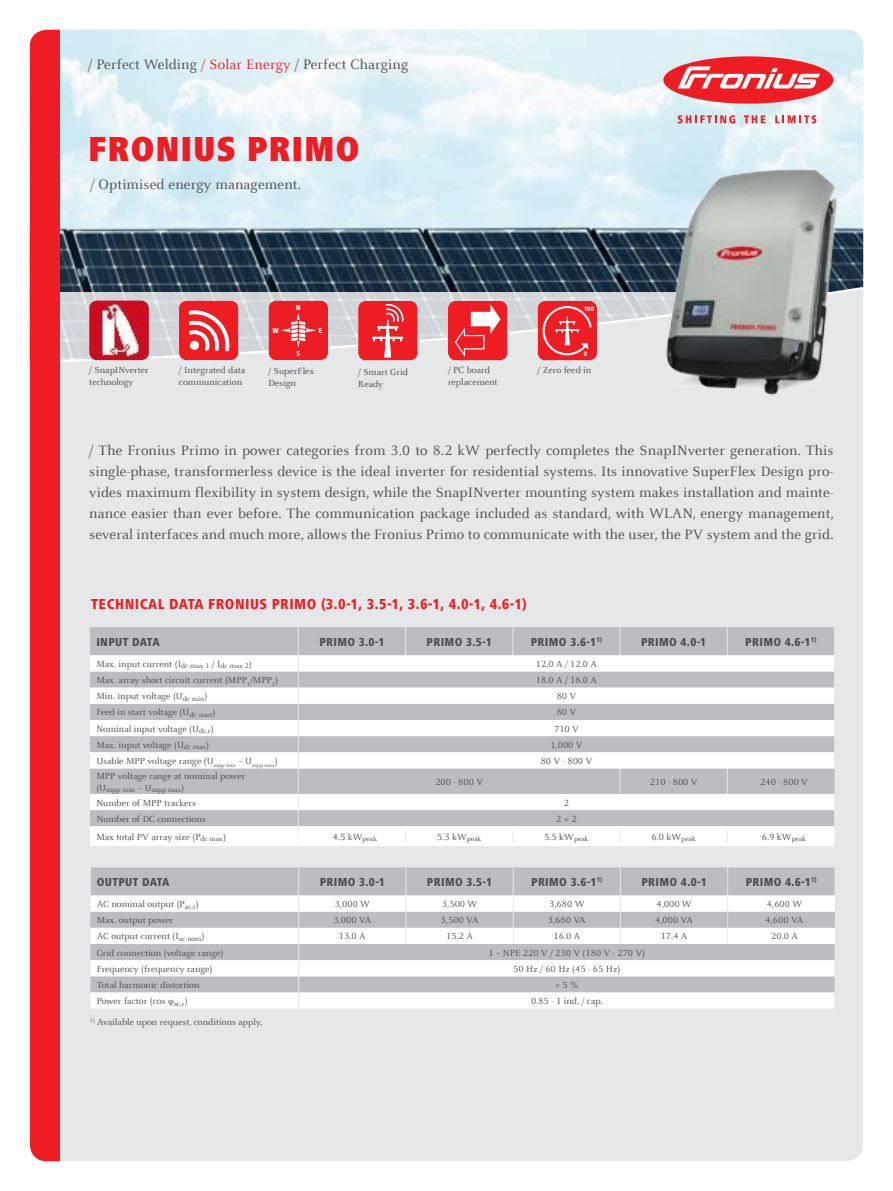
<style>
.page{position:relative;width:893px;height:1191px;background:#fff}
.page>*{position:absolute;margin:0;border:0;box-sizing:border-box;transform-origin:0 0}
.t1{font:900 condensed 36px "Frutiger Next LTW1 G";letter-spacing:.02em;color:#ee1d23}
.t2{font:15px/21px "Celeste Offc Pro";letter-spacing:.01em;color:#4b4c4d;text-align:justify}
.t3{font:800 condensed 15px "Frutiger Next LTW1 G";letter-spacing:.03em;color:#ee1d23}
.t4{font:800 condensed 12px "Frutiger Next LTW1 G";letter-spacing:.03em;color:#4b4c4d}
.t5{font:9.75px/12px "Celeste Offc Pro";color:#4b4c4d}
.t6{font:7.5px "Celeste Offc Pro";color:#4b4c4d}
.t7{font:800 condensed 7.5px "Frutiger Next LTW1 G";color:#fff}
.t8{font:700 6.3px "Arial";color:#fff}
.s1{color:#ee1d23}
</style>
<div class="page">
<div style="left:30px;top:30px;width:833px;height:1131px;background:#e6e7e9;border-radius:17px"></div>
<svg style="left:60px;top:30px;width:803px;height:332px"></svg>
<div style="left:663px;top:56px;width:170px;height:48px;background:#ee1d23;border-radius:50%"></div>
<svg style="left:678px;top:66px;width:142px;height:22px"></svg>
<svg style="left:678px;top:115px;width:57px;height:8px"></svg>
<svg style="left:744px;top:115px;width:21px;height:8px"></svg>
<svg style="left:775px;top:115px;width:41px;height:8px"></svg>
<img style="left:652px;top:149px;width:197px;height:246px">
<svg style="left:358px;top:301px;width:60px;height:59px;background:#ee3b40"></svg>
<svg style="left:448px;top:301px;width:59px;height:59px;background:#f04348"></svg>
<svg style="left:269px;top:300px;width:59px;height:60px;background:#ee3137"></svg>
<svg style="left:179px;top:300px;width:59px;height:60px;background:#ef484d"></svg>
<svg style="left:538px;top:301px;width:59px;height:59px;background:#ef3c41"></svg>
<img style="left:89px;top:300px;width:60px;height:60px">
<div style="left:30px;top:30px;width:30px;height:1131px;background:#ee1d23"></div>
<div style="left:90px;top:627px;width:208px;height:28px;background:#bcbdc0"></div>
<svg style="left:90px;top:655px;width:208px;height:191px;background:#dfe0e1"></svg>
<svg style="left:298px;top:627px;width:537px;height:219px;background:#dbdbdd"></svg>
<div style="left:91px;top:867px;width:743px;height:28px;background:#bcbdc0"></div>
<svg style="left:90px;top:896px;width:745px;height:112px;background:#e2e2e3"></svg>
<svg style="left:834px;top:867px;width:1px;height:28px"></svg>
<svg style="left:406px;top:867px;width:1px;height:77px"></svg>
<svg style="left:513px;top:867px;width:1px;height:77px"></svg>
<svg style="left:620px;top:867px;width:1px;height:77px"></svg>
<svg style="left:727px;top:867px;width:1px;height:77px"></svg>
<svg style="left:298px;top:867px;width:1px;height:141px"></svg>
<svg style="left:834px;top:944px;width:1px;height:64px"></svg>
<h2 class="t2" style="left:88px;top:54px;width:322px">/ Perfect Welding <span class="s1">/ Solar Energy</span> / Perfect Charging</h2>
<h1 class="t1" style="left:88px;top:128px;width:273px">FRONIUS PRIMO</h1>
<h2 class="t2" style="left:90px;top:173px;width:212px">/ Optimised energy management.</h2>
<p class="t7" style="left:272px;top:326px;width:8px">W</p>
<p class="t7" style="left:296px;top:303px;width:6px">N</p>
<p class="t7" style="left:296px;top:349px;width:5px">S</p>
<p class="t7" style="left:319px;top:326px;width:5px">E</p>
<p class="t8" style="left:584px;top:304px;width:12px">100</p>
<p class="t8" style="left:584px;top:349px;width:5px">0</p>
<p class="t5" style="left:89px;top:364px;width:61px">/ SnapINverter</p>
<p class="t5" style="left:538px;top:364px;width:55px">/ Zero feed-in</p>
<p class="t5" style="left:89px;top:376px;width:46px">technology</p>
<p class="t5" style="left:179px;top:364px;width:68px">/ Integrated data communication</p>
<p class="t5" style="left:358px;top:366px;width:51px">/ Smart Grid<br>Ready</p>
<p class="t5" style="left:448px;top:364px;width:51px">/ PC board replacement</p>
<p class="t5" style="left:269px;top:364px;width:47px">/ SuperFlex<br>Design</p>
<p class="t2" style="left:89px;top:439px;width:746px">/ The Fronius Primo in power categories from 3.0 to 8.2 kW perfectly completes the SnapINverter generation. This single-phase, transformerless device is the ideal inverter for residential systems. Its innovative SuperFlex Design pro&shy;vides maximum flexibility in system design, while the SnapINverter mounting system makes installation and mainte&shy;nance easier than ever before. The communication package included as standard, with WLAN, energy management, several interfaces and much more, allows the Fronius Primo to communicate with the user, the PV system and the grid.</p>
<h2 class="t3" style="left:91px;top:595px;width:437px">TECHNICAL DATA FRONIUS PRIMO (3.0-1, 3.5-1, 3.6-1, 4.0-1, 4.6-1)</h2>
<p class="t4" style="left:96px;top:634px;width:65px">INPUT DATA</p>
<p class="t4" style="left:319px;top:634px;width:67px">PRIMO 3.0-1</p>
<p class="t4" style="left:427px;top:634px;width:67px">PRIMO 3.5-1</p>
<p class="t4" style="left:531px;top:634px;width:73px">PRIMO 3.6-1<sup>1)</sup></p>
<p class="t4" style="left:641px;top:634px;width:67px">PRIMO 4.0-1</p>
<p class="t4" style="left:745px;top:634px;width:73px">PRIMO 4.6-1<sup>1)</sup></p>
<p class="t5" style="left:96px;top:658px;width:157px">Max. input current (I<sub>dc</sub> <sub>max</sub> <sub>1</sub> / I<sub>dc</sub> <sub>max</sub> <sub>2</sub>)</p>
<p class="t5" style="left:536px;top:658px;width:63px">12.0 A / 12.0 A</p>
<p class="t5" style="left:96px;top:674px;width:183px">Max. array short circuit current (MPP<sub>1</sub>/MPP<sub>2</sub>)</p>
<p class="t5" style="left:536px;top:674px;width:63px">18.0 A / 18.0 A</p>
<p class="t5" style="left:96px;top:690px;width:113px">Min. input voltage (U<sub>dc</sub> <sub>min</sub>)</p>
<p class="t5" style="left:557px;top:690px;width:21px">80 V</p>
<p class="t5" style="left:96px;top:706px;width:120px">Feed-in start voltage (U<sub>dc</sub> <sub>start</sub>)</p>
<p class="t5" style="left:557px;top:706px;width:21px">80 V</p>
<p class="t5" style="left:96px;top:722px;width:119px">Nominal input voltage (U<sub>dc,r</sub>)</p>
<p class="t5" style="left:554px;top:722px;width:26px">710 V</p>
<p class="t5" style="left:96px;top:738px;width:114px">Max. input voltage (U<sub>dc</sub> <sub>max</sub>)</p>
<p class="t5" style="left:550px;top:738px;width:34px">1,000 V</p>
<p class="t5" style="left:96px;top:754px;width:183px">Usable MPP voltage range (U<sub>mpp</sub> <sub>min</sub> – U<sub>mpp</sub> <sub>max</sub>)</p>
<p class="t5" style="left:541px;top:754px;width:53px">80 V - 800 V</p>
<p class="t5" style="left:96px;top:769px;width:150px">MPP voltage range at nominal power</p>
<p class="t6" style="left:96px;top:785px;width:89px"><sup>(U</sup>mpp min <sup>–</sup> <sup>U</sup>mpp max<sup>)</sup></p>
<p class="t5" style="left:435px;top:775px;width:49px">200 - 800 V</p>
<p class="t5" style="left:650px;top:775px;width:49px">210 - 800 V</p>
<p class="t5" style="left:760px;top:775px;width:49px">240 - 800 V</p>
<p class="t5" style="left:96px;top:796px;width:101px">Number of MPP trackers</p>
<p class="t5" style="left:564px;top:796px;width:7px">2</p>
<p class="t5" style="left:96px;top:812px;width:111px">Number of DC connections</p>
<p class="t5" style="left:556px;top:812px;width:22px">2 + 2</p>
<p class="t5" style="left:96px;top:830px;width:131px">Max total PV array size (P<sub>dc</sub> <sub>max</sub>)</p>
<p class="t5" style="left:333px;top:830px;width:46px">4.5 kW<sub>peak</sub></p>
<p class="t5" style="left:437px;top:830px;width:46px">5.3 kW<sub>peak</sub></p>
<p class="t5" style="left:544px;top:830px;width:46px">5.5 kW<sub>peak</sub></p>
<p class="t5" style="left:651px;top:830px;width:46px">6.0 kW<sub>peak</sub></p>
<p class="t5" style="left:762px;top:830px;width:46px">6.9 kW<sub>peak</sub></p>
<p class="t4" style="left:97px;top:875px;width:74px">OUTPUT DATA</p>
<p class="t4" style="left:320px;top:875px;width:67px">PRIMO 3.0-1</p>
<p class="t4" style="left:427px;top:875px;width:67px">PRIMO 3.5-1</p>
<p class="t4" style="left:531px;top:875px;width:73px">PRIMO 3.6-1<sup>1)</sup></p>
<p class="t4" style="left:641px;top:875px;width:67px">PRIMO 4.0-1</p>
<p class="t4" style="left:746px;top:875px;width:73px">PRIMO 4.6-1<sup>1)</sup></p>
<p class="t5" style="left:97px;top:898px;width:104px">AC nominal output (P<sub>ac,r</sub>)</p>
<p class="t5" style="left:335px;top:898px;width:37px">3,000 W</p>
<p class="t5" style="left:442px;top:898px;width:37px">3,500 W</p>
<p class="t5" style="left:549px;top:898px;width:37px">3,680 W</p>
<p class="t5" style="left:656px;top:898px;width:37px">4,000 W</p>
<p class="t5" style="left:767px;top:898px;width:37px">4,600 W</p>
<p class="t5" style="left:97px;top:914px;width:78px">Max. output power</p>
<p class="t5" style="left:333px;top:914px;width:39px">3,000 VA</p>
<p class="t5" style="left:441px;top:914px;width:39px">3,500 VA</p>
<p class="t5" style="left:548px;top:914px;width:39px">3,680 VA</p>
<p class="t5" style="left:655px;top:914px;width:39px">4,000 VA</p>
<p class="t5" style="left:765px;top:914px;width:39px">4,600 VA</p>
<p class="t5" style="left:97px;top:930px;width:109px">AC output current (I<sub>ac</sub> <sub>nom</sub>)</p>
<p class="t5" style="left:339px;top:930px;width:28px">13.0 A</p>
<p class="t5" style="left:446px;top:930px;width:28px">15.2 A</p>
<p class="t5" style="left:553px;top:930px;width:28px">16.0 A</p>
<p class="t5" style="left:661px;top:930px;width:28px">17.4 A</p>
<p class="t5" style="left:771px;top:930px;width:28px">20.0 A</p>
<p class="t5" style="left:97px;top:946px;width:128px">Grid connection (voltage range)</p>
<p class="t5" style="left:488px;top:946px;width:158px">1 ~ NPE 220 V / 230 V (180 V - 270 V)</p>
<p class="t5" style="left:97px;top:962px;width:117px">Frequency (frequency range)</p>
<p class="t5" style="left:513px;top:962px;width:109px">50 Hz / 60 Hz (45 - 65 Hz)</p>
<p class="t5" style="left:97px;top:978px;width:104px">Total harmonic distortion</p>
<p class="t5" style="left:555px;top:978px;width:25px">&lt; 5 %</p>
<p class="t5" style="left:97px;top:995px;width:92px">Power factor (cos φ<sub>ac,r</sub>)</p>
<p class="t5" style="left:531px;top:995px;width:73px">0.85 - 1 ind. / cap.</p>
<p class="t5" style="left:90px;top:1015px;width:174px"><sup>1)</sup> Available upon request, conditions apply.</p>
</div>
